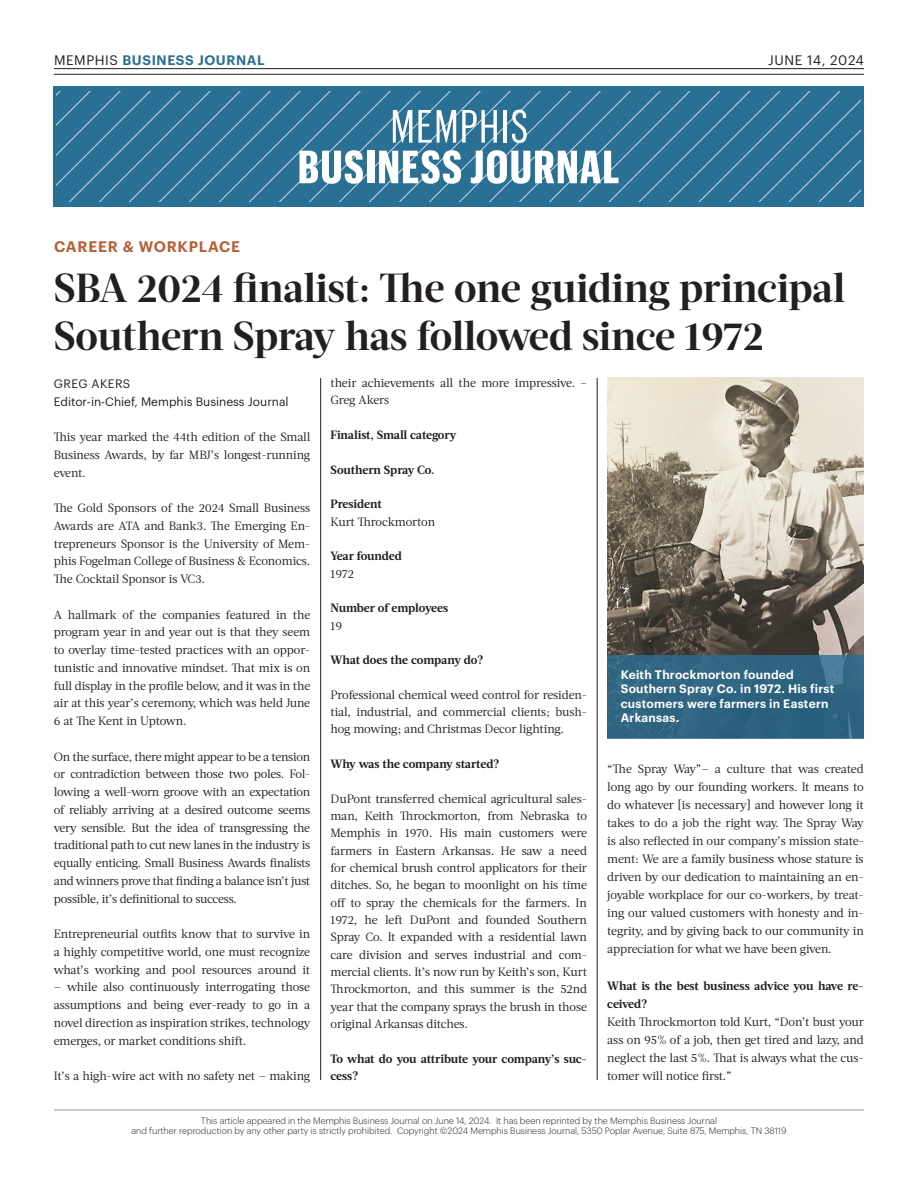
<style>
.page{position:relative;width:918px;height:1188px;background:#fff}
.page>*{position:absolute;margin:0;border:0;box-sizing:border-box;transform-origin:0 0}
.Headline_-_News__36_point{font:700 40.5px/48.6px "Acta Headline";letter-spacing:-.015em;color:#231f20}
.Label_-_Briefs{font:600 15px "Graphik";letter-spacing:.055em;color:#b75f35}
.t1{font:600 13.5px "Graphik";letter-spacing:.04em;color:#2a6f94}
.t2{font:13.5px "Graphik";letter-spacing:.045em;color:#231f20}
.t3{font:12px/17.7px "Acta";letter-spacing:-.015em;color:#231f20;text-align:justify}
.t4{font:700 12px/17.2px "Acta";letter-spacing:-.01em;color:#231f20}
.t5{font:600 12px/14.4px "Graphik";letter-spacing:.02em;color:#fff}
.t6{font:12px "Graphik";color:#231f20}
.t7{font:12px "Graphik";letter-spacing:.035em;color:#231f20}
.t8{font:300 9px "Graphik";color:#231f20}
.s1{font-weight:400;color:#231f20}
</style>
<div class="page">
<hr style="left:54px;top:1110px;width:810px;height:1px;background:#939598">
<hr style="left:54px;top:68px;width:810px;height:1px;background:#231f20">
<hr style="left:54px;top:74px;width:810px;height:1px;background:#231f20">
<img style="left:607px;top:377px;width:257px;height:279px">
<hr style="left:320px;top:378px;width:1px;height:702px;background:#231f20">
<hr style="left:597px;top:378px;width:1px;height:702px;background:#231f20">
<div style="left:54px;top:86px;width:810px;height:121px;background:#2a6f94"></div>
<svg style="left:57px;top:91px;width:804px;height:111px"></svg>
<div style="left:607px;top:656px;width:257px;height:83px;background:#2e6480"></div>
<svg style="left:393px;top:110px;width:19px;height:33px"></svg>
<svg style="left:418px;top:110px;width:38px;height:33px"></svg>
<svg style="left:462px;top:110px;width:35px;height:33px"></svg>
<hr style="left:503px;top:110px;width:4px;height:33px;background:#fff">
<svg style="left:512px;top:110px;width:15px;height:33px"></svg>
<svg style="left:300px;top:150px;width:63px;height:34px"></svg>
<div style="left:367px;top:151px;width:7px;height:32px;background:#fff"></div>
<svg style="left:379px;top:150px;width:82px;height:34px"></svg>
<svg style="left:471px;top:150px;width:147px;height:34px"></svg>
<p class="t1" style="left:54px;top:50px;width:212px"><span class="s1">MEMPHIS</span> BUSINESS JOURNAL</p>
<p class="Label_-_Briefs" style="left:54px;top:235px;width:188px">CAREER &amp; WORKPLACE</p>
<p class="t2" style="left:768px;top:50px;width:97px">JUNE 14, 2024</p>
<p class="Headline_-_News__36_point" style="left:54px;top:263px;width:793px">SBA 2024 finalist: The one guiding principal<br>Southern Spray has followed since 1972</p>
<p class="t7" style="left:54px;top:374px;width:78px">GREG AKERS</p>
<p class="t6" style="left:54px;top:392px;width:236px">Editor-in-Chief, Memphis Business Journal</p>
<p class="t3" style="left:54px;top:428px;width:258px">This year marked the 44th edition of the Small Business Awards, by far MBJ’s longest-running event.</p>
<p class="t3" style="left:54px;top:499px;width:258px">The Gold Sponsors of the 2024 Small Business Awards are ATA and Bank3. The Emerging En&shy;trepreneurs Sponsor is the University of Mem&shy;phis Fogelman College of Business &amp; Economics.<br>The Cocktail Sponsor is VC3.</p>
<p class="t3" style="left:54px;top:606px;width:258px">A hallmark of the companies featured in the program year in and year out is that they seem to overlay time-tested practices with an oppor&shy;tunistic and innovative mindset. That mix is on full display in the profile below, and it was in the air at this year’s ceremony, which was held June 6 at The Kent in Uptown.</p>
<p class="t3" style="left:54px;top:748px;width:258px">On the surface, there might appear to be a tension or contradiction between those two poles. Fol&shy;lowing a well-worn groove with an expectation of reliably arriving at a desired outcome seems very sensible. But the idea of transgressing the traditional path to cut new lanes in the industry is equally enticing. Small Business Awards finalists and winners prove that finding a balance isn’t just possible, it’s definitional to success.</p>
<p class="t3" style="left:54px;top:925px;width:258px">Entrepreneurial outfits know that to survive in a highly competitive world, one must recognize what’s working and pool resources around it</p>
<p class="t3" style="left:54px;top:978px;width:258px">— while also continuously interrogating those assumptions and being ever-ready to go in a novel direction as inspiration strikes, technology emerges, or market conditions shift.</p>
<p class="t3" style="left:54px;top:1067px;width:258px">It’s a high-wire act with no safety net — making</p>
<p class="t3" style="left:331px;top:374px;width:258px;line-height:17.2px">their achievements all the more impressive. –<br>Greg Akers</p>
<p class="t4" style="left:331px;top:426px;width:127px">Finalist, Small category</p>
<p class="t4" style="left:331px;top:461px;width:106px">Southern Spray Co.</p>
<p class="t4" style="left:331px;top:496px;width:53px">President</p>
<p class="t3" style="left:331px;top:513px;width:106px">Kurt Throckmorton</p>
<p class="t4" style="left:331px;top:548px;width:73px">Year founded</p>
<p class="t3" style="left:331px;top:565px;width:25px">1972</p>
<p class="t4" style="left:331px;top:599px;width:119px">Number of employees</p>
<p class="t3" style="left:331px;top:617px;width:13px">19</p>
<p class="t4" style="left:331px;top:651px;width:155px">What does the company do?</p>
<p class="t3" style="left:331px;top:686px;width:258px;line-height:17.2px">Professional chemical weed control for residen&shy;tial, industrial, and commercial clients; bush&shy;hog mowing; and Christmas Decor lighting.</p>
<p class="t4" style="left:331px;top:755px;width:170px">Why was the company started?</p>
<p class="t3" style="left:331px;top:790px;width:258px;line-height:17.2px">DuPont transferred chemical agricultural sales&shy;man, Keith Throckmorton, from Nebraska to Memphis in 1970. His main customers were farmers in Eastern Arkansas. He saw a need for chemical brush control applicators for their ditches. So, he began to moonlight on his time off to spray the chemicals for the farmers. In 1972, he left DuPont and founded Southern Spray Co. It expanded with a residential lawn care division and serves industrial and com&shy;mercial clients. It’s now run by Keith’s son, Kurt Throckmorton, and this summer is the 52nd year that the company sprays the brush in those original Arkansas ditches.</p>
<p class="t4" style="left:331px;top:1050px;width:258px">To what do you attribute your company’s suc&shy;cess?</p>
<p class="t5" style="left:621px;top:666px;width:215px">Keith Throckmorton founded<br>Southern Spray Co. in 1972. His first customers were farmers in Eastern<br>Arkansas.</p>
<p class="t3" style="left:607px;top:759px;width:258px;line-height:18.1px">“The Spray Way”— a culture that was created long ago by our founding workers. It means to do whatever [is necessary] and however long it takes to do a job the right way. The Spray Way is also reflected in our company’s mission state&shy;ment: We are a family business whose stature is driven by our dedication to maintaining an en&shy;joyable workplace for our co-workers, by treat&shy;ing our valued customers with honesty and in&shy;tegrity, and by giving back to our community in appreciation for what we have been given.</p>
<p class="t4" style="left:607px;top:976px;width:258px;line-height:18.1px">What is the best business advice you have re&shy;ceived?</p>
<p class="t3" style="left:607px;top:1013px;width:258px;line-height:18.1px">Keith Throckmorton told Kurt, “Don’t bust your ass on 95% of a job, then get tired and lazy, and neglect the last 5%. That is always what the cus&shy;tomer will notice first.”</p>
<p class="t8" style="left:201px;top:1114px;width:518px">This article appeared in the Memphis Business Journal on June 14, 2024. It has been reprinted by the Memphis Business Journal</p>
<p class="t8" style="left:131px;top:1124px;width:657px">and further reproduction by any other party is strictly prohibited. Copyright ©2024 Memphis Business Journal, 5350 Poplar Avenue, Suite 875, Memphis, TN 38119</p>
</div>
